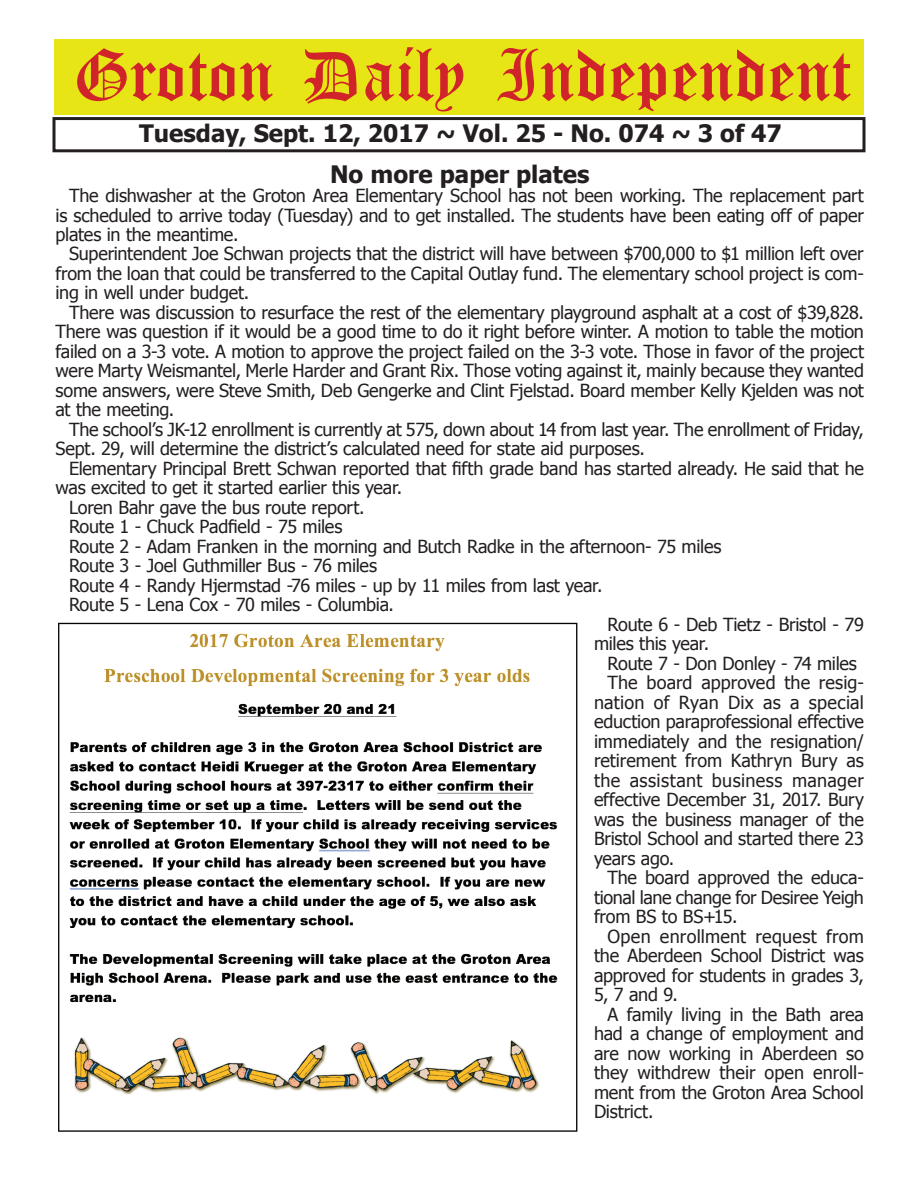
<style>
.page{position:relative;width:918px;height:1188px;background:#fff}
.page>*{position:absolute;margin:0;border:0;box-sizing:border-box;transform-origin:0 0}
.t1{font:54px "Old English Five";color:#d1232a}
.t2{font:700 24px "Tahoma";color:#231f20}
.t3{font:18px/19.5px "Tahoma";letter-spacing:-.01em;color:#231f20;text-align:justify}
.t4{font:18px "Tahoma";letter-spacing:.015em;color:#231f20}
.t5{font:18px "Tahoma";letter-spacing:.02em;color:#231f20}
</style>
<div class="page">
<div style="left:52px;top:117px;width:814px;height:35px;border:3px solid #231f20"></div>
<div style="left:54px;top:40px;width:810px;height:75px;background:#e7e515"></div>
<img style="left:58px;top:622px;width:520px;height:510px">
<h1 class="t1" style="left:73px;top:50px;width:779px">Groton Daily Independent</h1>
<h2 class="t2" style="left:139px;top:116px;width:644px">Tuesday, Sept. 12, 2017 ~ Vol. 25 - No. 074 ~ 3 of 47</h2>
<h2 class="t2" style="left:330px;top:157px;width:261px">No more paper plates</h2>
<p class="t3" style="left:56px;top:185px;width:810px;text-indent:14px">The dishwasher at the Groton Area Elementary School has not been working. The replacement part is scheduled to arrive today (Tuesday) and to get installed. The students have been eating off of paper plates in the meantime.</p>
<p class="t3" style="left:56px;top:243px;width:810px;text-indent:14px">Superintendent Joe Schwan projects that the district will have between $700,000 to $1 million left over from the loan that could be transferred to the Capital Outlay fund. The elementary school project is com&shy;ing in well under budget.</p>
<p class="t3" style="left:56px;top:302px;width:810px;text-indent:14px">There was discussion to resurface the rest of the elementary playground asphalt at a cost of $39,828.<br>There was question if it would be a good time to do it right before winter. A motion to table the motion failed on a 3-3 vote. A motion to approve the project failed on the 3-3 vote. Those in favor of the project were Marty Weismantel, Merle Harder and Grant Rix. Those voting against it, mainly because they wanted some answers, were Steve Smith, Deb Gengerke and Clint Fjelstad. Board member Kelly Kjelden was not at the meeting.</p>
<p class="t3" style="left:56px;top:419px;width:810px;text-indent:14px">The school’s JK-12 enrollment is currently at 575, down about 14 from last year. The enrollment of Friday,<br>Sept. 29, will determine the district’s calculated need for state aid purposes.</p>
<p class="t3" style="left:69px;top:458px;width:796px">Elementary Principal Brett Schwan reported that fifth grade band has started already. He said that he</p>
<p class="t3" style="left:56px;top:477px;width:348px">was excited to get it started earlier this year.</p>
<p class="t3" style="left:69px;top:497px;width:297px">Loren Bahr gave the bus route report.</p>
<p class="t3" style="left:69px;top:516px;width:275px">Route 1 - Chuck Padfield - 75 miles</p>
<p class="t3" style="left:69px;top:536px;width:654px">Route 2 - Adam Franken in the morning and Butch Radke in the afternoon- 75 miles</p>
<p class="t3" style="left:69px;top:555px;width:310px">Route 3 - Joel Guthmiller Bus - 76 miles</p>
<p class="t3" style="left:69px;top:575px;width:535px">Route 4 - Randy Hjermstad -76 miles - up by 11 miles from last year.</p>
<p class="t3" style="left:69px;top:594px;width:327px">Route 5 - Lena Cox - 70 miles - Columbia.</p>
<p class="t3" style="left:608px;top:614px;width:258px">Route 6 - Deb Tietz - Bristol - 79</p>
<p class="t3" style="left:594px;top:633px;width:117px">miles this year.</p>
<p class="t3" style="left:608px;top:653px;width:251px">Route 7 - Don Donley - 74 miles</p>
<p class="t3" style="left:608px;top:672px;width:258px">The board approved the resig-</p>
<p class="t4" style="left:594px;top:690px;width:271px">nation of Ryan Dix as a special</p>
<p class="t3" style="left:594px;top:711px;width:271px">eduction paraprofessional effective</p>
<p class="t3" style="left:594px;top:731px;width:271px">immediately and the resignation/</p>
<p class="t3" style="left:594px;top:750px;width:271px">retirement from Kathryn Bury as</p>
<p class="t5" style="left:594px;top:768px;width:271px">the assistant business manager</p>
<p class="t3" style="left:594px;top:789px;width:271px">effective December 31, 2017. Bury</p>
<p class="t3" style="left:594px;top:809px;width:271px">was the business manager of the</p>
<p class="t3" style="left:594px;top:828px;width:271px">Bristol School and started there 23</p>
<p class="t3" style="left:594px;top:848px;width:82px">years ago.</p>
<p class="t3" style="left:608px;top:867px;width:258px">The board approved the educa-</p>
<p class="t3" style="left:594px;top:887px;width:271px">tional lane change for Desiree Yeigh</p>
<p class="t3" style="left:594px;top:906px;width:145px">from BS to BS+15.</p>
<p class="t4" style="left:608px;top:924px;width:258px">Open enrollment request from</p>
<p class="t3" style="left:594px;top:945px;width:271px">the Aberdeen School District was</p>
<p class="t3" style="left:594px;top:965px;width:271px">approved for students in grades 3,</p>
<p class="t3" style="left:594px;top:984px;width:85px">5, 7 and 9.</p>
<p class="t3" style="left:608px;top:1004px;width:258px">A family living in the Bath area</p>
<p class="t3" style="left:594px;top:1023px;width:272px">had a change of employment and</p>
<p class="t3" style="left:594px;top:1043px;width:271px">are now working in Aberdeen so</p>
<p class="t3" style="left:594px;top:1062px;width:271px">they withdrew their open enroll-</p>
<p class="t3" style="left:594px;top:1082px;width:271px">ment from the Groton Area School</p>
<p class="t3" style="left:594px;top:1101px;width:61px">District.</p>
</div>
